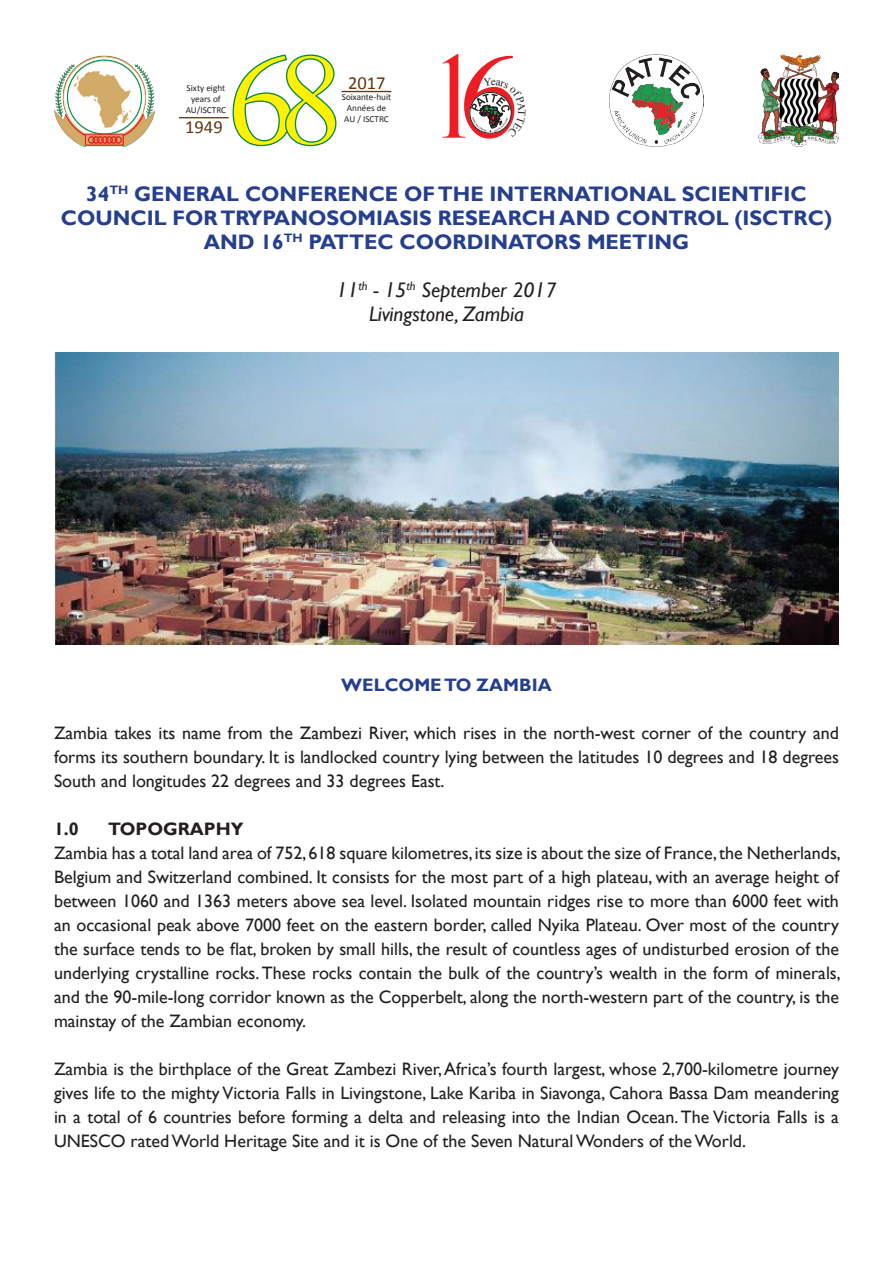
<style>
.page{position:relative;width:893px;height:1263px;background:#fff}
.page>*{position:absolute;margin:0;border:0;box-sizing:border-box;transform-origin:0 0}
.t1{font:700 21px/24px "Gill Sans";color:#253f8e;text-align:center}
.t2{font:italic 21px/24px "Gill Sans";color:#231f20;text-align:center}
.t3{font:18.45px "Calibri";color:#603711}
.t4{font:18px/24px "Gill Sans";color:#231f20;text-align:justify}
.t5{font:700 18px "Gill Sans";color:#253f8e}
.t6{font:700 18px "Gill Sans";color:#231f20}
.t7{font:9.15px/11.1px "Calibri";color:#231f20;text-align:center}
</style>
<div class="page">
<img style="left:54px;top:56px;width:100px;height:91px">
<div style="left:67px;top:60px;width:75px;height:74px;border:1px solid #008b43;border-radius:50%"></div>
<div style="left:88px;top:136px;width:7px;height:7px;border:1px solid #ee1d23;border-radius:50%"></div>
<div style="left:92px;top:136px;width:7px;height:7px;border:1px solid #ee1d23;border-radius:50%"></div>
<div style="left:97px;top:136px;width:7px;height:7px;border:1px solid #ee1d23;border-radius:50%"></div>
<div style="left:101px;top:136px;width:7px;height:7px;border:1px solid #ee1d23;border-radius:50%"></div>
<div style="left:106px;top:136px;width:7px;height:7px;border:1px solid #ee1d23;border-radius:50%"></div>
<div style="left:110px;top:136px;width:7px;height:7px;border:1px solid #ee1d23;border-radius:50%"></div>
<div style="left:115px;top:136px;width:6px;height:7px;border:1px solid #ee1d23;border-radius:50%"></div>
<svg style="left:122px;top:114px;width:22px;height:22px"></svg>
<svg style="left:65px;top:113px;width:21px;height:23px"></svg>
<div style="left:85px;top:134px;width:38px;height:11px;border:1px solid #ee1d23"></div>
<hr style="left:342px;top:91px;width:49px;height:1px;background:#603711">
<svg style="left:232px;top:54px;width:105px;height:93px"></svg>
<hr style="left:179px;top:117px;width:50px;height:1px;background:#603711">
<img style="left:759px;top:54px;width:80px;height:93px">
<img style="left:609px;top:54px;width:94px;height:93px">
<img style="left:54px;top:353px;width:785px;height:291px">
<svg style="left:442px;top:54px;width:73px;height:85px"></svg>
<p class="t7" style="left:186px;top:83px;width:42px">Sixty eight years of<br>AU/ISCTRC</p>
<p class="t3" style="left:185px;top:115px;width:39px">1949</p>
<p class="t3" style="left:348px;top:71px;width:39px">2017</p>
<p class="t7" style="left:342px;top:92px;width:51px;text-align:left">Soixante-huit<br>Années de<br>AU / ISCTRC</p>
<p class="t1" style="left:61px;top:183px;width:773px">34<sup>TH</sup> GENERAL CONFERENCE OF THE INTERNATIONAL SCIENTIFIC<br>COUNCIL FOR TRYPANOSOMIASIS RESEARCH AND CONTROL (ISCTRC)<br>AND 16<sup>TH</sup> PATTEC COORDINATORS MEETING</p>
<p class="t2" style="left:337px;top:279px;width:221px">11<sup>th</sup> - 15<sup>th</sup> September 2017<br>Livingstone, Zambia</p>
<p class="t5" style="left:341px;top:674px;width:212px">WELCOME TO ZAMBIA</p>
<p class="t4" style="left:54px;top:721px;width:786px">Zambia takes its name from the Zambezi River, which rises in the north-west corner of the country and forms its southern boundary. It is landlocked country lying between the latitudes 10 degrees and 18 degrees South and longitudes 22 degrees and 33 degrees East.</p>
<p class="t6" style="left:54px;top:818px;width:26px">1.0</p>
<p class="t6" style="left:108px;top:818px;width:137px">TOPOGRAPHY</p>
<p class="t4" style="left:54px;top:841px;width:788px">Zambia has a total land area of 752, 618 square kilometres, its size is about the size of France, the Netherlands, Belgium and Switzerland combined. It consists for the most part of a high plateau, with an average height of between 1060 and 1363 meters above sea level. Isolated mountain ridges rise to more than 6000 feet with an occasional peak above 7000 feet on the eastern border, called Nyika Plateau. Over most of the country the surface tends to be flat, broken by small hills, the result of countless ages of undisturbed erosion of the underlying crystalline rocks. These rocks contain the bulk of the country’s wealth in the form of minerals, and the 90-mile-long corridor known as the Copperbelt, along the north-western part of the country, is the mainstay of the Zambian economy.</p>
<p class="t4" style="left:54px;top:1057px;width:786px">Zambia is the birthplace of the Great Zambezi River, Africa’s fourth largest, whose 2,700-kilometre journey gives life to the mighty Victoria Falls in Livingstone, Lake Kariba in Siavonga, Cahora Bassa Dam meandering in a total of 6 countries before forming a delta and releasing into the Indian Ocean. The Victoria Falls is a UNESCO rated World Heritage Site and it is One of the Seven Natural Wonders of the World.</p>
</div>
